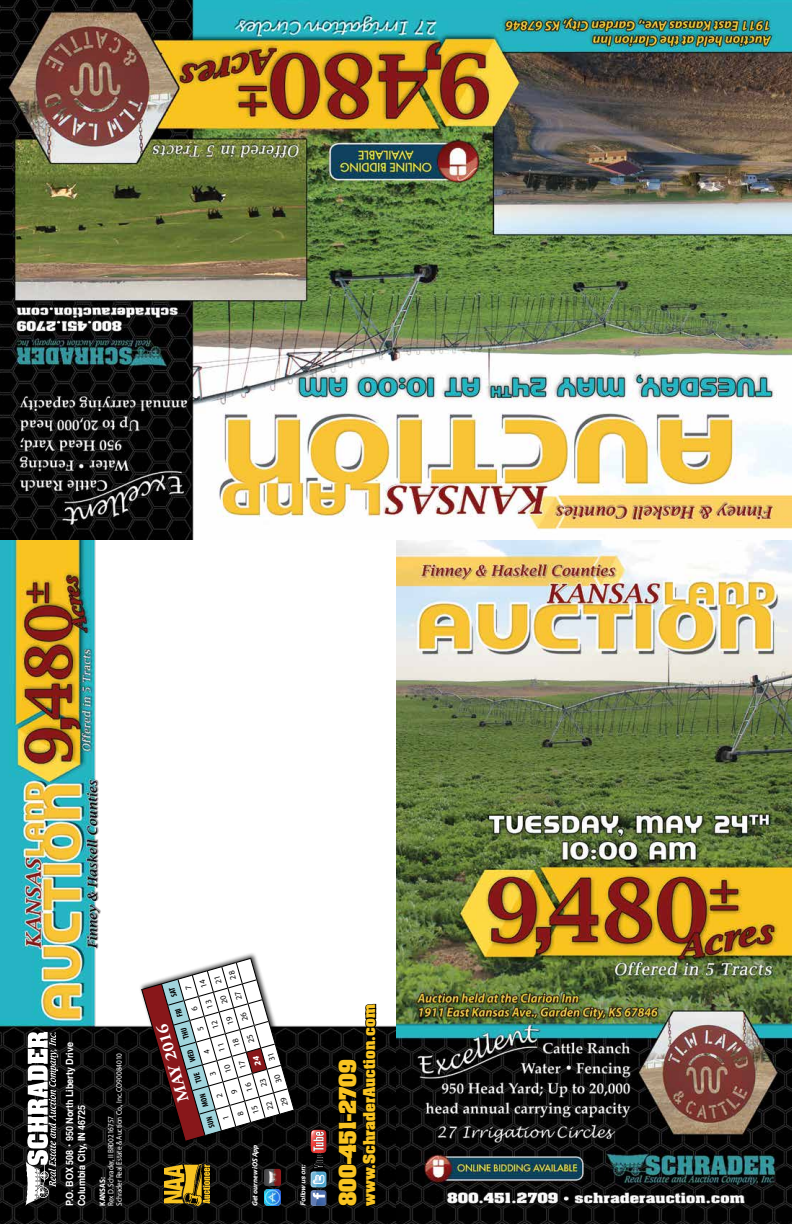
<style>
.page{position:relative;width:792px;height:1224px;background:#fff}
.page>*{position:absolute;margin:0;border:0;box-sizing:border-box;transform-origin:0 0}
.t1{font:700 20px "Aachen";color:#f9c421}
.t2{font:700 16.6px "Adobe Garamond Pro";color:#fff;scale:1.1 1}
.t3{font:700 14px "Aachen";color:#f9c421}
.t4{font:700 10px/12px "Helvetica";color:#fff;scale:.9 1}
.t5{font:8px/8.5px "Myriad Pro";letter-spacing:-.01em;color:#fff;scale:.9 1}
.t6{font:700 8px "Myriad Pro";letter-spacing:.01em;color:#fff;scale:.9 1}
.t7{font:italic 700 7.3px "Myriad Pro";letter-spacing:-.025em;color:#fff}
.t8{font:italic 700 6.8px "Helvetica";color:#fff}
</style>
<div class="page">
<img style="left:0;top:0;width:792px;height:1224px">
<img style="left:164px;top:1164px;width:45px;height:42px">
<svg style="left:311px;top:1130px;width:15px;height:76px"></svg>
<svg style="left:336px;top:1003px;width:42px;height:205px;background:#1b1b1b"></svg>
<img style="left:25px;top:1030px;width:37px;height:176px">
<div style="left:139px;top:951px;width:161px;height:193px;background:#000;opacity:.75"></div>
<img style="left:264px;top:1189px;width:17px;height:17px">
<img style="left:264px;top:1169px;width:17px;height:17px">
<svg style="left:140px;top:957px;width:156px;height:186px"></svg>
<p class="t4" style="left:64px;top:1206px;width:183px;rotate:-90deg">P.O. BOX 508 • 950 North Liberty Drive<br>Columbia City, IN 46725</p>
<p class="t5" style="left:106px;top:1206px;width:172px;rotate:-90deg">Rex D. Schrader, II BR00216757<br>Schrader Real Estate &amp; Auction Co., Inc. CO90084010</p>
<p class="t6" style="left:97px;top:1206px;width:34px;rotate:-90deg">KANSAS:</p>
<h2 class="t2" style="left:175px;top:1104px;width:75px;rotate:-106deg">MAY 2016</h2>
<p class="t7" style="left:250px;top:1206px;width:63px;rotate:-90deg">Get our new iOS App</p>
<p class="t8" style="left:299px;top:1206px;width:43px;rotate:-90deg">Follow us on:</p>
<h3 class="t3" style="left:359px;top:1206px;width:203px;rotate:-90deg">www.SchraderAuction.com</h3>
<h1 class="t1" style="left:333px;top:1206px;width:148px;rotate:-90deg">800-451-2709</h1>
</div>
